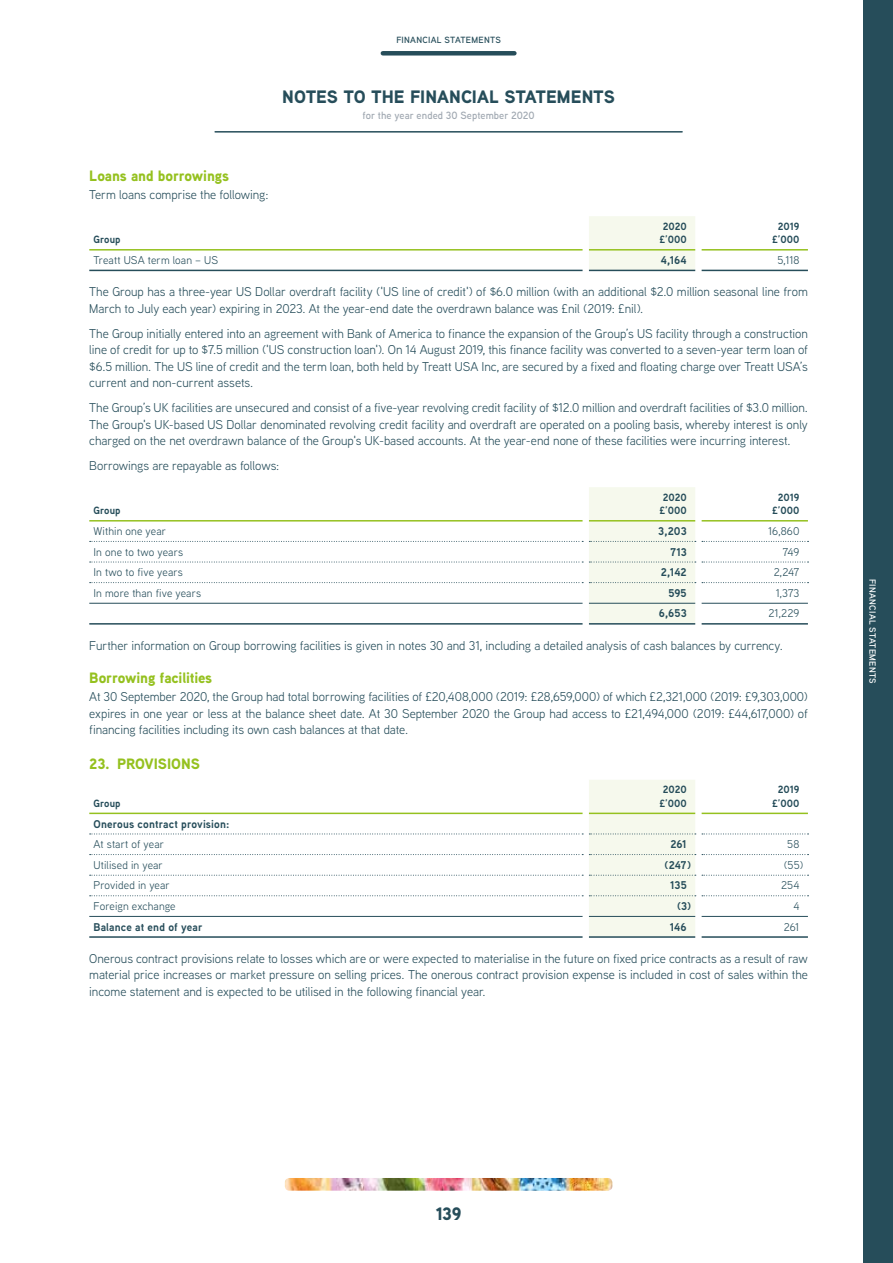
<style>
.page{position:relative;width:893px;height:1263px;background:#fff}
.page>*{position:absolute;margin:0;border:0;box-sizing:border-box;transform-origin:0 0}
.t1{font:900 18px "Aaux Next";letter-spacing:-.005em;color:#264d5a}
.t2{font:900 15px "Aaux Next";letter-spacing:-.01em;color:#95c11f}
.t3{font:12.75px/16.5px "Aaux Next";letter-spacing:-.005em;color:#264d5a;text-align:justify}
.t4{font:11.25px "Aaux Next";letter-spacing:.005em;color:#264d5a}
.t5{font:700 11.25px "Aaux Next";letter-spacing:.01em;color:#264d5a}
.t6{font:700 10.5px/13.5px "Aaux Next";color:#264d5a;text-align:center}
.t7{font:600 10.5px "Aaux Next";letter-spacing:.005em;color:#a1a9b2}
.t8{font:600 9px "Aaux Next";letter-spacing:.03em;color:#264d5a}
.t9{font:600 9px "Aaux Next";letter-spacing:.03em;color:#fff}
</style>
<div class="page">
<div style="left:589px;top:216px;width:106px;height:54px;background:#f6f9ed"></div>
<hr style="left:89px;top:270px;width:494px;height:1px;background:#264d5a">
<hr style="left:589px;top:270px;width:106px;height:1px;background:#264d5a">
<hr style="left:702px;top:270px;width:106px;height:1px;background:#264d5a">
<hr style="left:89px;top:249px;width:494px;height:2px;background:#95c11f">
<hr style="left:589px;top:249px;width:106px;height:2px;background:#95c11f">
<hr style="left:702px;top:249px;width:106px;height:2px;background:#95c11f">
<svg style="left:90px;top:541px;width:493px;height:1px"></svg>
<svg style="left:702px;top:541px;width:106px;height:1px"></svg>
<svg style="left:90px;top:562px;width:493px;height:1px"></svg>
<svg style="left:702px;top:562px;width:106px;height:1px"></svg>
<svg style="left:90px;top:582px;width:493px;height:1px"></svg>
<div style="left:589px;top:487px;width:107px;height:137px;background:#f6f9ed"></div>
<svg style="left:702px;top:582px;width:106px;height:1px"></svg>
<hr style="left:89px;top:520px;width:494px;height:1px;background:#95c11f">
<hr style="left:589px;top:520px;width:106px;height:1px;background:#95c11f">
<hr style="left:702px;top:520px;width:106px;height:1px;background:#95c11f">
<hr style="left:702px;top:603px;width:106px;height:1px;background:#264d5a">
<hr style="left:702px;top:623px;width:106px;height:2px;background:#264d5a">
<hr style="left:589px;top:603px;width:106px;height:1px;background:#264d5a">
<hr style="left:589px;top:623px;width:106px;height:2px;background:#264d5a">
<hr style="left:89px;top:603px;width:494px;height:1px;background:#264d5a">
<hr style="left:89px;top:623px;width:494px;height:2px;background:#264d5a">
<svg style="left:90px;top:833px;width:493px;height:1px"></svg>
<svg style="left:702px;top:833px;width:106px;height:1px"></svg>
<svg style="left:90px;top:854px;width:493px;height:1px"></svg>
<svg style="left:702px;top:854px;width:106px;height:1px"></svg>
<svg style="left:90px;top:875px;width:493px;height:1px"></svg>
<svg style="left:702px;top:875px;width:106px;height:1px"></svg>
<svg style="left:90px;top:895px;width:493px;height:1px"></svg>
<div style="left:589px;top:780px;width:107px;height:157px;background:#f6f9ed"></div>
<svg style="left:702px;top:895px;width:106px;height:1px"></svg>
<hr style="left:89px;top:813px;width:494px;height:1px;background:#95c11f">
<hr style="left:589px;top:813px;width:106px;height:1px;background:#95c11f">
<hr style="left:702px;top:813px;width:106px;height:1px;background:#95c11f">
<hr style="left:89px;top:916px;width:494px;height:1px;background:#264d5a">
<hr style="left:589px;top:916px;width:106px;height:1px;background:#264d5a">
<hr style="left:702px;top:916px;width:106px;height:1px;background:#264d5a">
<hr style="left:89px;top:936px;width:494px;height:2px;background:#264d5a">
<hr style="left:589px;top:936px;width:106px;height:2px;background:#264d5a">
<hr style="left:702px;top:936px;width:106px;height:2px;background:#264d5a">
<div style="left:383px;top:51px;width:131px;height:5px;background:#264d5a"></div>
<div style="left:863px;top:0;width:30px;height:1263px;background:#264d5a"></div>
<hr style="left:215px;top:131px;width:467px;height:2px;background:#264d5a">
<img style="left:285px;top:1178px;width:327px;height:13px">
<p class="t8" style="left:396px;top:33px;width:106px">FINANCIAL STATEMENTS</p>
<h1 class="t1" style="left:282px;top:83px;width:334px">NOTES TO THE FINANCIAL STATEMENTS</h1>
<p class="t7" style="left:362px;top:108px;width:174px">for the year ended 30 September 2020</p>
<p class="t2" style="left:89px;top:165px;width:141px">Loans and borrowings</p>
<p class="t3" style="left:89px;top:186px;width:181px">Term loans comprise the following:</p>
<p class="t6" style="left:94px;top:233px;width:29px">Group</p>
<p class="t6" style="left:659px;top:219px;width:29px">2020 £’000</p>
<p class="t6" style="left:772px;top:219px;width:29px">2019 £’000</p>
<p class="t4" style="left:94px;top:253px;width:126px">Treatt USA term loan – US</p>
<p class="t5" style="left:661px;top:252px;width:28px">4,164</p>
<p class="t4" style="left:777px;top:253px;width:23px">5,118</p>
<p class="t3" style="left:89px;top:283px;width:720px">The Group has a three-year US Dollar overdraft facility ('US line of credit') of $6.0 million (with an additional $2.0 million seasonal line from<br>March to July each year) expiring in 2023. At the year-end date the overdrawn balance was £nil (2019: £nil).</p>
<p class="t3" style="left:89px;top:325px;width:720px">The Group initially entered into an agreement with Bank of America to finance the expansion of the Group’s US facility through a construction line of credit for up to $7.5 million ('US construction loan'). On 14 August 2019, this finance facility was converted to a seven-year term loan of $6.5 million. The US line of credit and the term loan, both held by Treatt USA Inc, are secured by a fixed and floating charge over Treatt USA’s current and non-current assets.</p>
<p class="t3" style="left:89px;top:399px;width:720px">The Group’s UK facilities are unsecured and consist of a five-year revolving credit facility of $12.0 million and overdraft facilities of $3.0 million.<br>The Group's UK-based US Dollar denominated revolving credit facility and overdraft are operated on a pooling basis, whereby interest is only charged on the net overdrawn balance of the Group's UK-based accounts. At the year-end none of these facilities were incurring interest.</p>
<p class="t3" style="left:89px;top:457px;width:192px">Borrowings are repayable as follows:</p>
<p class="t6" style="left:94px;top:504px;width:29px">Group</p>
<p class="t6" style="left:659px;top:490px;width:29px">2020 £’000</p>
<p class="t6" style="left:772px;top:490px;width:29px">2019 £’000</p>
<p class="t4" style="left:94px;top:523px;width:74px">Within one year</p>
<p class="t5" style="left:658px;top:523px;width:30px">3,203</p>
<p class="t4" style="left:768px;top:523px;width:33px">16,860</p>
<p class="t4" style="left:94px;top:544px;width:91px">In one to two years</p>
<p class="t5" style="left:670px;top:544px;width:18px">713</p>
<p class="t4" style="left:783px;top:544px;width:18px">749</p>
<p class="t4" style="left:94px;top:565px;width:91px">In two to five years</p>
<p class="t5" style="left:661px;top:564px;width:27px">2,142</p>
<p class="t4" style="left:774px;top:565px;width:27px">2,247</p>
<p class="t4" style="left:94px;top:585px;width:109px">In more than five years</p>
<p class="t5" style="left:668px;top:585px;width:20px">595</p>
<p class="t4" style="left:776px;top:585px;width:25px">1,373</p>
<p class="t5" style="left:659px;top:606px;width:29px">6,653</p>
<p class="t4" style="left:768px;top:606px;width:33px">21,229</p>
<p class="t3" style="left:89px;top:636px;width:695px">Further information on Group borrowing facilities is given in notes 30 and 31, including a detailed analysis of cash balances by currency.</p>
<p class="t2" style="left:89px;top:666px;width:124px">Borrowing facilities</p>
<p class="t3" style="left:89px;top:688px;width:720px">At 30 September 2020, the Group had total borrowing facilities of £20,408,000 (2019: £28,659,000) of which £2,321,000 (2019: £9,303,000) expires in one year or less at the balance sheet date. At 30 September 2020 the Group had access to £21,494,000 (2019: £44,617,000) of financing facilities including its own cash balances at that date.</p>
<p class="t2" style="left:89px;top:753px;width:112px">23. PROVISIONS</p>
<p class="t6" style="left:94px;top:796px;width:29px">Group</p>
<p class="t6" style="left:659px;top:783px;width:29px">2020 £’000</p>
<p class="t6" style="left:772px;top:783px;width:29px">2019 £’000</p>
<p class="t5" style="left:94px;top:816px;width:137px">Onerous contract provision:</p>
<p class="t4" style="left:94px;top:837px;width:72px">At start of year</p>
<p class="t5" style="left:670px;top:836px;width:18px">261</p>
<p class="t4" style="left:787px;top:837px;width:14px">58</p>
<p class="t4" style="left:94px;top:857px;width:71px">Utilised in year</p>
<p class="t5" style="left:664px;top:857px;width:28px">(247)</p>
<p class="t4" style="left:784px;top:857px;width:21px">(55)</p>
<p class="t4" style="left:94px;top:878px;width:78px">Provided in year</p>
<p class="t5" style="left:670px;top:877px;width:18px">135</p>
<p class="t4" style="left:781px;top:878px;width:20px">254</p>
<p class="t4" style="left:94px;top:898px;width:84px">Foreign exchange</p>
<p class="t5" style="left:677px;top:898px;width:15px">(3)</p>
<p class="t4" style="left:793px;top:898px;width:8px">4</p>
<p class="t5" style="left:94px;top:919px;width:110px">Balance at end of year</p>
<p class="t5" style="left:670px;top:919px;width:18px">146</p>
<p class="t4" style="left:784px;top:919px;width:17px">261</p>
<p class="t3" style="left:89px;top:950px;width:720px">Onerous contract provisions relate to losses which are or were expected to materialise in the future on fixed price contracts as a result of raw material price increases or market pressure on selling prices. The onerous contract provision expense is included in cost of sales within the income statement and is expected to be utilised in the following financial year.</p>
<p class="t9" style="left:879px;top:579px;width:106px;rotate:90deg">FINANCIAL STATEMENTS</p>
<h1 class="t1" style="left:436px;top:1201px;width:27px">139</h1>
</div>
